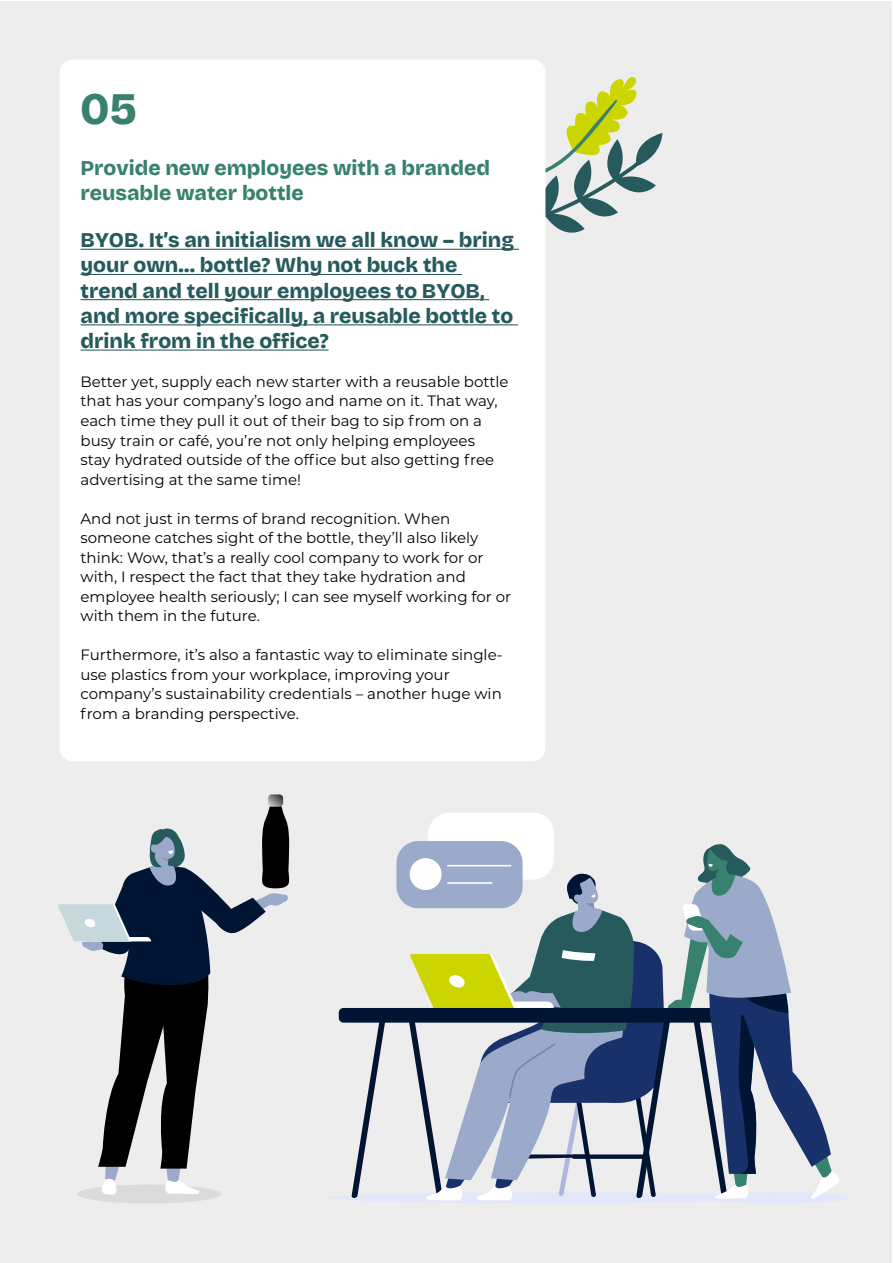
<style>
.page{position:relative;width:893px;height:1263px;background:#fff}
.page>*{position:absolute;margin:0;border:0;box-sizing:border-box;transform-origin:0 0}
.t1{font:800 45.15px "Bricolage Grotesque 96 pt";color:#39816f}
.t2{font:800 21px/25.2px "Bricolage Grotesque 96 pt";color:#265a5c}
.t3{font:800 21px/25.2px "Bricolage Grotesque 96 pt";color:#39816f}
.t4{font:15px/19.5px "Montserrat";color:#000}
</style>
<div class="page">
<div style="left:1px;top:1px;width:891px;height:1261px;background:#ededed"></div>
<svg style="left:545px;top:77px;width:118px;height:156px"></svg>
<div style="left:60px;top:60px;width:485px;height:701px;background:#fff;border-radius:13px"></div>
<hr style="left:81px;top:249px;width:438px;height:1px;background:#265a5c">
<hr style="left:81px;top:274px;width:381px;height:1px;background:#265a5c">
<hr style="left:81px;top:299px;width:408px;height:1px;background:#265a5c">
<hr style="left:81px;top:324px;width:437px;height:1px;background:#265a5c">
<hr style="left:81px;top:350px;width:248px;height:1px;background:#265a5c">
<div style="left:77px;top:1184px;width:144px;height:19px;background:#dbdbda;border-radius:50%"></div>
<svg style="left:58px;top:794px;width:231px;height:401px"></svg>
<div style="left:697px;top:1192px;width:152px;height:11px;background:#e3e7fa;border-radius:50%"></div>
<div style="left:329px;top:1192px;width:437px;height:11px;background:#e3e7fa;border-radius:50%"></div>
<svg style="left:351px;top:1023px;width:34px;height:175px"></svg>
<div style="left:339px;top:1008px;width:402px;height:15px;background:#001534;border-radius:5px"></div>
<svg style="left:408px;top:842px;width:431px;height:358px"></svg>
<div style="left:428px;top:812px;width:126px;height:68px;background:#fff;border-radius:22px"></div>
<div style="left:397px;top:841px;width:126px;height:67px;background:#9ba9ca;border-radius:22px"></div>
<div style="left:410px;top:858px;width:32px;height:32px;background:#fff;border-radius:50%"></div>
<hr style="left:448px;top:865px;width:63px;height:1px;background:#fff">
<hr style="left:448px;top:882px;width:44px;height:2px;background:#fff">
<h1 class="t1" style="left:80px;top:76px;width:58px">05</h1>
<h2 class="t3" style="left:81px;top:155px;width:411px">Provide new employees with a branded reusable water bottle</h2>
<h2 class="t2" style="left:81px;top:227px;width:435px">BYOB. It’s an initialism we all know – bring your own… bottle? Why not buck the trend and tell your employees to BYOB, and more specifically, a reusable bottle to drink from in the office?</h2>
<p class="t4" style="left:81px;top:371px;width:430px">Better yet, supply each new starter with a reusable bottle that has your company’s logo and name on it. That way, each time they pull it out of their bag to sip from on a busy train or café, you’re not only helping employees stay hydrated outside of the office but also getting free advertising at the same time!</p>
<p class="t4" style="left:81px;top:508px;width:432px">And not just in terms of brand recognition. When someone catches sight of the bottle, they’ll also likely think: Wow, that’s a really cool company to work for or with, I respect the fact that they take hydration and employee health seriously; I can see myself working for or with them in the future.</p>
<p class="t4" style="left:81px;top:644px;width:424px">Furthermore, it’s also a fantastic way to eliminate single&shy;use plastics from your workplace, improving your company’s sustainability credentials – another huge win from a branding perspective.</p>
</div>
